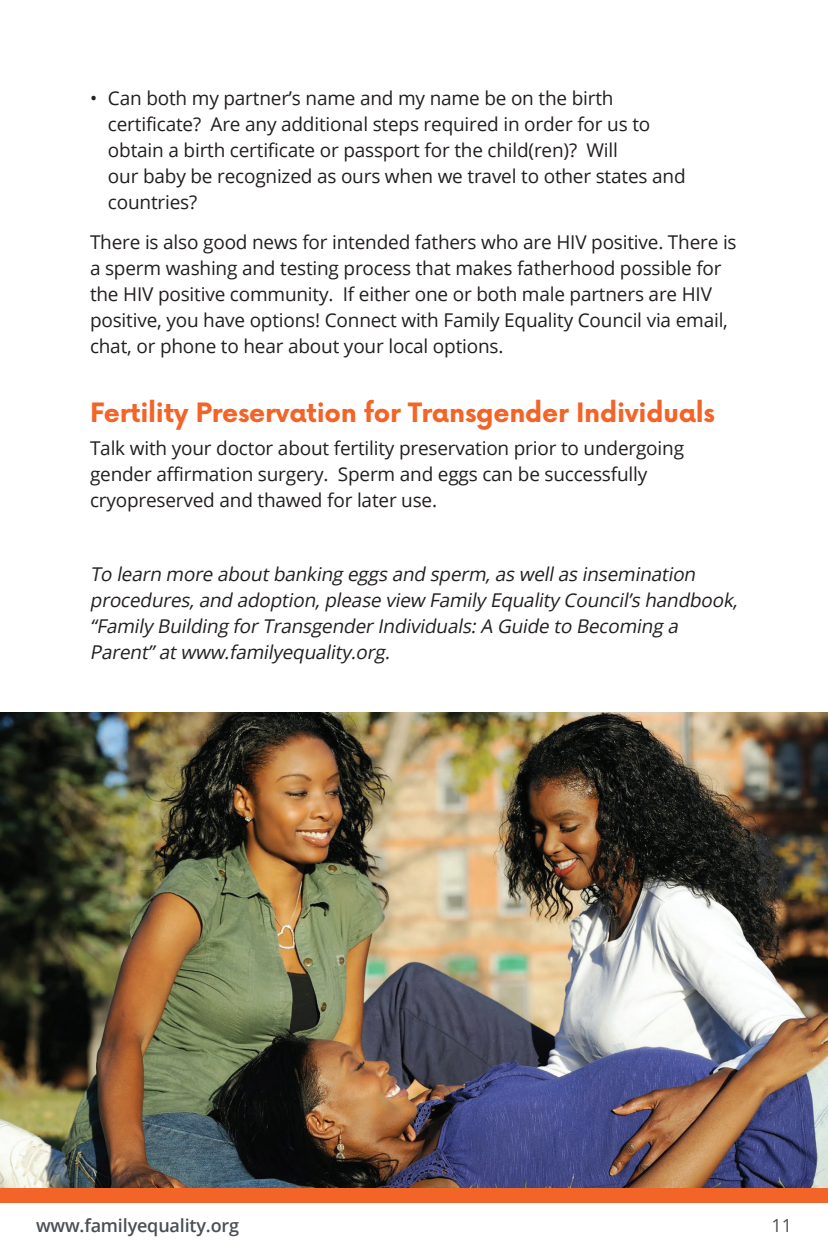
<style>
.page{position:relative;width:828px;height:1260px;background:#fff}
.page>*{position:absolute;margin:0;border:0;box-sizing:border-box;transform-origin:0 0}
.t1{font:700 26px "Now";letter-spacing:-.01em;color:#f26427}
.t2{font:19px/26px "Open Sans";letter-spacing:-.01em;color:#231f20}
.t3{font:italic 19px/26px "Open Sans";color:#231f20}
.t4{font:600 18px "Open Sans";letter-spacing:-.01em;color:#494f54}
.t5{font:18px "Open Sans";color:#494f54}
</style>
<div class="page">
<div style="left:0;top:1188px;width:828px;height:14px;background:#f26427"></div>
<img style="left:0;top:712px;width:828px;height:476px">
<p class="t2" style="left:108px;top:84px;width:579px;text-indent:-18px">• Can both my partner’s name and my name be on the birth certificate? Are any additional steps required in order for us to obtain a birth certificate or passport for the child(ren)? Will<br>our baby be recognized as ours when we travel to other states and countries?</p>
<p class="t2" style="left:90px;top:229px;width:648px">There is also good news for intended fathers who are HIV positive. There is a sperm washing and testing process that makes fatherhood possible for the HIV positive community. If either one or both male partners are HIV positive, you have options! Connect with Family Equality Council via email, chat, or phone to hear about your local options.</p>
<h1 class="t1" style="left:90px;top:393px;width:627px">Fertility Preservation for Transgender Individuals</h1>
<p class="t2" style="left:90px;top:435px;width:596px">Talk with your doctor about fertility preservation prior to undergoing gender affirmation surgery. Sperm and eggs can be successfully cryopreserved and thawed for later use.</p>
<p class="t3" style="left:90px;top:560px;width:654px">To learn more aboutbanking eggs and sperm,as wellas insemination procedures,and adoption,please view Family Equality Council’s handbook, “Family Building forTransgenderIndividuals:A Guide to Becoming a Parent”atwww.familyequality.org.</p>
<p class="t4" style="left:36px;top:1213px;width:205px">www.familyequality.org</p>
<p class="t5" style="left:771px;top:1213px;width:22px">11</p>
</div>
